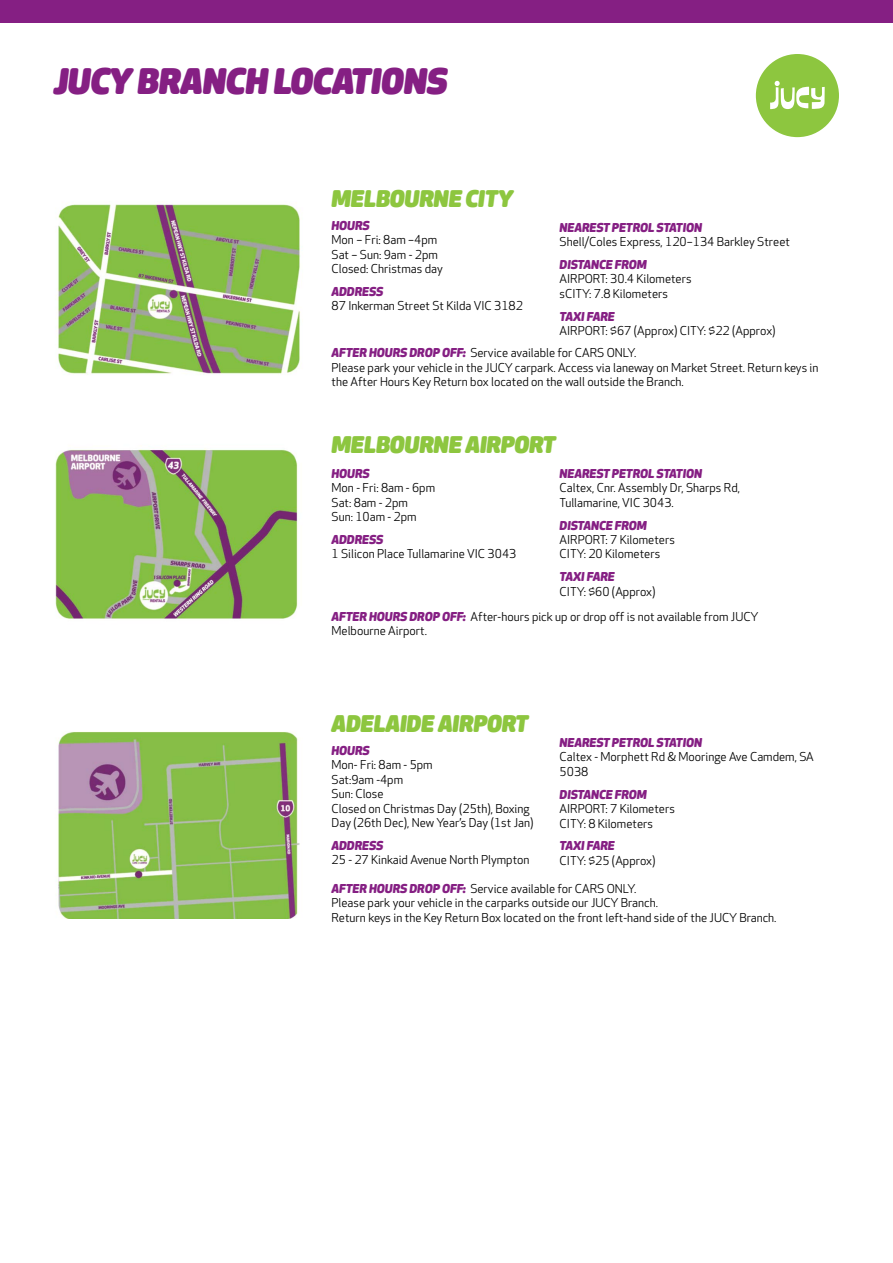
<style>
.page{position:relative;width:893px;height:1263px;background:#fff}
.page>*{position:absolute;margin:0;border:0;box-sizing:border-box;transform-origin:0 0}
.t1{font:italic 900 34.5px "Apex Rounded";color:#851f83}
.t2{font:italic 900 22.5px "Apex Rounded";color:#8dc63f}
.t3{font:12px/14.4px "Apex Rounded";color:#000}
.t4{font:italic 800 12px "Apex Rounded";color:#851f83}
.s1{font-weight:800;font-style:italic;color:#851f83}
</style>
<div class="page">
<div style="left:756px;top:54px;width:83px;height:83px;background:#8dc63f;border-radius:50%"></div>
<svg style="left:770px;top:81px;width:55px;height:28px"></svg>
<div style="left:0;top:0;width:893px;height:22px;background:#851f83"></div>
<img style="left:58px;top:201px;width:242px;height:174px">
<img style="left:55px;top:449px;width:243px;height:170px">
<img style="left:58px;top:732px;width:242px;height:187px">
<h1 class="t1" style="left:54px;top:60px;width:395px">JUCY BRANCH LOCATIONS</h1>
<h2 class="t2" style="left:332px;top:185px;width:183px">MELBOURNE CITY</h2>
<p class="t4" style="left:332px;top:219px;width:40px">HOURS</p>
<p class="t3" style="left:332px;top:233px;width:113px">Mon – Fri: 8am –4pm<br>Sat – Sun: 9am - 2pm<br>Closed: Christmas day</p>
<p class="t4" style="left:332px;top:285px;width:53px">ADDRESS</p>
<p class="t3" style="left:332px;top:299px;width:193px">87 Inkerman Street St Kilda VIC 3182</p>
<p class="t4" style="left:560px;top:221px;width:144px">NEAREST PETROL STATION</p>
<p class="t3" style="left:560px;top:235px;width:232px">Shell/Coles Express, 120–134 Barkley Street</p>
<p class="t4" style="left:560px;top:258px;width:89px">DISTANCE FROM</p>
<p class="t3" style="left:560px;top:272px;width:133px">AIRPORT: 30.4 Kilometers sCITY: 7.8 Kilometers</p>
<p class="t4" style="left:560px;top:310px;width:57px">TAXI FARE</p>
<p class="t3" style="left:560px;top:324px;width:218px">AIRPORT: $67 (Approx) CITY: $22 (Approx)</p>
<p class="t3" style="left:332px;top:346px;width:488px"><span class="s1">AFTER HOURS DROP OFF:</span> Service available for CARS ONLY.<br>Please park your vehicle in the JUCY carpark. Access via laneway on Market Street. Return keys in the After Hours Key Return box located on the wall outside the Branch.</p>
<h2 class="t2" style="left:332px;top:432px;width:226px">MELBOURNE AIRPORT</h2>
<p class="t4" style="left:332px;top:467px;width:40px">HOURS</p>
<p class="t3" style="left:332px;top:481px;width:105px">Mon - Fri: 8am - 6pm<br>Sat: 8am - 2pm<br>Sun: 10am - 2pm</p>
<p class="t4" style="left:332px;top:533px;width:53px">ADDRESS</p>
<p class="t3" style="left:332px;top:547px;width:186px">1 Silicon Place Tullamarine VIC 3043</p>
<p class="t4" style="left:560px;top:467px;width:144px">NEAREST PETROL STATION</p>
<p class="t3" style="left:560px;top:481px;width:182px">Caltex, Cnr. Assembly Dr, Sharps Rd,<br>Tullamarine, VIC 3043.</p>
<p class="t4" style="left:560px;top:518px;width:89px">DISTANCE FROM</p>
<p class="t3" style="left:560px;top:533px;width:117px">AIRPORT: 7 Kilometers<br>CITY: 20 Kilometers</p>
<p class="t4" style="left:560px;top:570px;width:57px">TAXI FARE</p>
<p class="t3" style="left:560px;top:585px;width:97px">CITY: $60 (Approx)</p>
<p class="t3" style="left:332px;top:610px;width:428px"><span class="s1">AFTER HOURS DROP OFF:</span> After-hours pick up or drop off is not available from JUCY<br>Melbourne Airport.</p>
<h2 class="t2" style="left:332px;top:710px;width:198px">ADELAIDE AIRPORT</h2>
<p class="t4" style="left:332px;top:744px;width:40px">HOURS</p>
<p class="t3" style="left:332px;top:758px;width:203px">Mon- Fri: 8am - 5pm<br>Sat:9am -4pm<br>Sun: Close<br>Closed on Christmas Day (25th), Boxing<br>Day (26th Dec), New Year’s Day (1st Jan)</p>
<p class="t4" style="left:332px;top:839px;width:53px">ADDRESS</p>
<p class="t3" style="left:332px;top:853px;width:200px">25 - 27 Kinkaid Avenue North Plympton</p>
<p class="t4" style="left:560px;top:736px;width:144px">NEAREST PETROL STATION</p>
<p class="t3" style="left:560px;top:750px;width:256px">Caltex - Morphett Rd &amp; Mooringe Ave Camdem, SA<br>5038</p>
<p class="t4" style="left:560px;top:788px;width:89px">DISTANCE FROM</p>
<p class="t3" style="left:560px;top:802px;width:117px">AIRPORT: 7 Kilometers<br>CITY: 8 Kilometers</p>
<p class="t4" style="left:560px;top:839px;width:57px">TAXI FARE</p>
<p class="t3" style="left:560px;top:854px;width:97px">CITY: $25 (Approx)</p>
<p class="t3" style="left:332px;top:882px;width:446px"><span class="s1">AFTER HOURS DROP OFF:</span> Service available for CARS ONLY.<br>Please park your vehicle in the carparks outside our JUCY Branch.<br>Return keys in the Key Return Box located on the front left-hand side of the JUCY Branch.</p>
</div>
